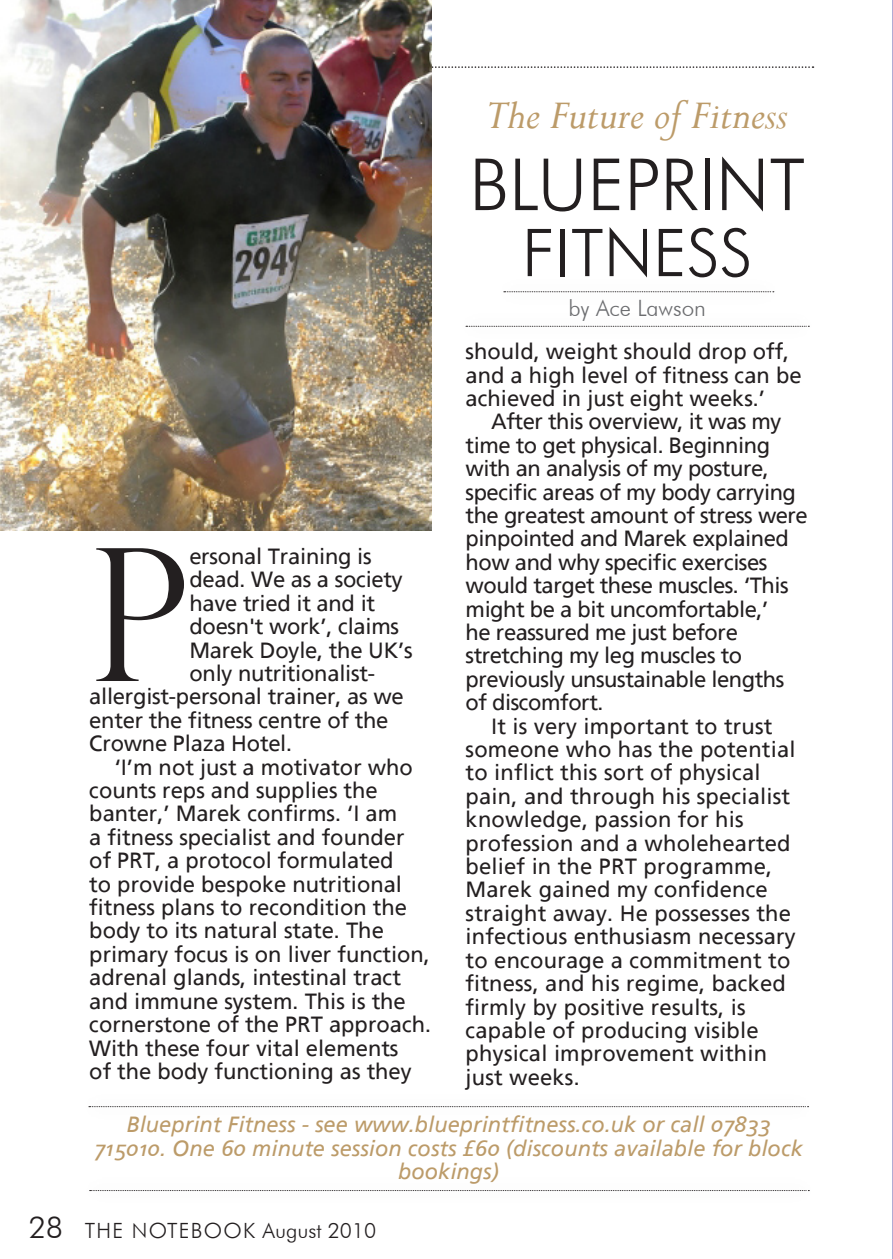
<style>
.page{position:relative;width:893px;height:1259px;background:#fff}
.page>*{position:absolute;margin:0;border:0;box-sizing:border-box;transform-origin:0 0}
.t1{font:300 184.5px "Perpetua Titling";color:#231f20}
.t2{font:300 72px "Futura BT";color:#231f20}
.t3{font:300 66px "Futura BT";color:#231f20}
.t4{font:italic 45px "Perpetua";color:#bc9b69}
.t5{font:300 22.5px "Futura BT";color:#6c6d70}
.t6{font:21.9px/23.4px "Frutiger Linotype";color:#231f20}
.t7{font:21.9px/23.4px "Frutiger Linotype";letter-spacing:-.02em;color:#231f20}
.t8{font:italic 21.9px/23.4px "Frutiger Linotype";color:#bc9b69;text-align:center}
.t9{font:300 21px "Futura BT";color:#231f20}
.s1{font-size:30px}
</style>
<div class="page">
<svg style="left:432px;top:66px;width:381px;height:2px"></svg>
<svg style="left:504px;top:291px;width:270px;height:1px"></svg>
<svg style="left:466px;top:326px;width:343px;height:1px"></svg>
<svg style="left:89px;top:1106px;width:720px;height:1px"></svg>
<svg style="left:90px;top:1190px;width:719px;height:1px"></svg>
<img style="left:0;top:0;width:432px;height:530px">
<p class="t4" style="left:485px;top:86px;width:304px">The Future of Fitness</p>
<p class="t2" style="left:469px;top:141px;width:338px">BLUEPRINT</p>
<p class="t3" style="left:522px;top:212px;width:232px">FITNESS</p>
<p class="t1" style="left:89px;top:504px;width:102px">P</p>
<p class="t6" style="left:189px;top:544px;width:184px">ersonal Training is</p>
<p class="t6" style="left:189px;top:568px;width:215px">dead. We as a society</p>
<p class="t6" style="left:189px;top:591px;width:187px">have tried it and it</p>
<p class="t6" style="left:189px;top:615px;width:211px">doesn't work’, claims</p>
<p class="t6" style="left:189px;top:638px;width:225px">Marek Doyle, the UK’s</p>
<p class="t6" style="left:189px;top:661px;width:187px">only nutritionalist-</p>
<p class="t6" style="left:89px;top:685px;width:316px">allergist-personal trainer, as we</p>
<p class="t6" style="left:89px;top:708px;width:301px">enter the fitness centre of the</p>
<p class="t6" style="left:89px;top:732px;width:204px">Crowne Plaza Hotel.</p>
<p class="t6" style="left:89px;top:755px;width:343px;text-indent:26px">‘I’m not just a motivator who counts reps and supplies the banter,’ Marek confirms. ‘I am<br>a fitness specialist and founder of PRT, a protocol formulated<br>to provide bespoke nutritional fitness plans to recondition the body to its natural state. The primary focus is on liver function, adrenal glands, intestinal tract and immune system. This is the cornerstone of the PRT approach.<br>With these four vital elements<br>of the body functioning as they</p>
<p class="t5" style="left:568px;top:294px;width:139px">by Ace Lawson</p>
<p class="t6" style="left:466px;top:340px;width:337px">should, weight should drop off, and a high level of fitness can be achieved in just eight weeks.’</p>
<p class="t7" style="left:466px;top:410px;width:344px;text-indent:26px">After this overview, it was my time to get physical. Beginning with an analysis of my posture, specific areas of my body carrying the greatest amount of stress were pinpointed and Marek explained how and why specific exercises would target these muscles. ‘This might be a bit uncomfortable,’<br>he reassured me just before stretching my leg muscles to previously unsustainable lengths of discomfort.</p>
<p class="t6" style="left:466px;top:714px;width:332px;text-indent:26px">It is very important to trust someone who has the potential to inflict this sort of physical pain, and through his specialist knowledge, passion for his profession and a wholehearted belief in the PRT programme,<br>Marek gained my confidence straight away. He possesses the infectious enthusiasm necessary to encourage a commitment to fitness, and his regime, backed firmly by positive results, is capable of producing visible physical improvement within just weeks.</p>
<p class="t8" style="left:94px;top:1113px;width:710px">Blueprint Fitness - see www.blueprintfitness.co.uk or call 07833<br>715010. One 60 minute session costs £60 (discounts available for block bookings)</p>
<p class="t9" style="left:29px;top:1218px;width:349px"><span class="s1">28</span> THE Note book August 2010</p>
</div>
